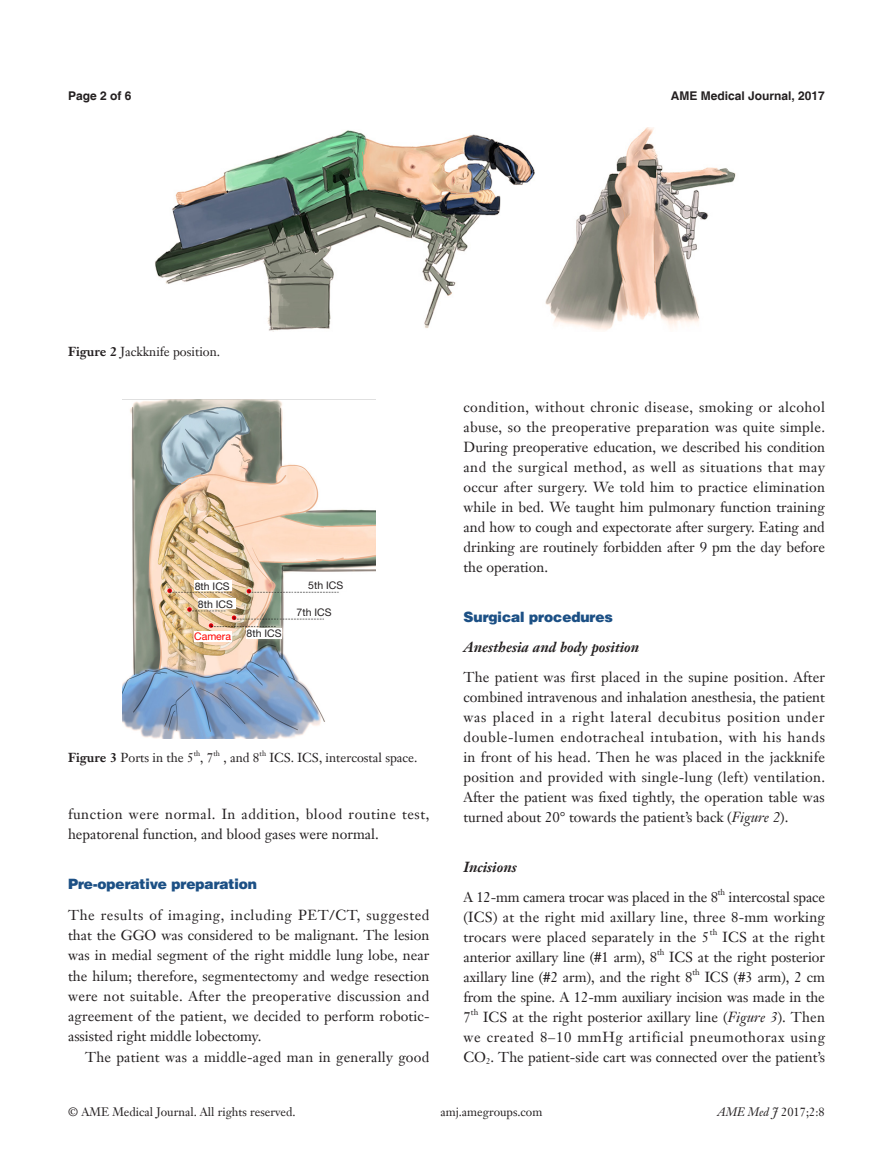
<style>
.page{position:relative;width:893px;height:1170px;background:#fff}
.page>*{position:absolute;margin:0;border:0;box-sizing:border-box;transform-origin:0 0}
.t1{font:14.25px/20px "Janson Text LT";color:#231f20;text-align:justify}
.t2{font:14.25px/20.2px "Janson Text LT";letter-spacing:.04em;color:#231f20}
.一级标题-6_5{font:900 14.25px "Helvetica";color:#1c5085}
.二级标题斜体-6_5{font:italic 700 14.25px "Janson Text LT";color:#231f20}
.t3{font:12.75px "Janson Text LT";color:#231f20}
.t4{font:12px "Janson Text LT";color:#231f20}
.t5{font:700 12px "Helvetica";color:#231f20}
.t6{font:10.5px "Helvetica Neue LT Pro";color:#231f20}
.t7{font:10.5px "Helvetica Neue LT Pro";color:#f00}
.t8{font:8.25px "Janson Text LT";color:#231f20}
.t9{font:7.5px "Janson Text LT";color:#231f20}
.s1{font-weight:700}
.s2{font-style:italic}
</style>
<div class="page">
<img style="left:155px;top:130px;width:380px;height:201px">
<img style="left:545px;top:128px;width:191px;height:203px">
<img style="left:122px;top:400px;width:253px;height:338px">
<div style="left:308px;top:580px;width:37px;height:10px;background:#fff"></div>
<div style="left:195px;top:580px;width:37px;height:11px;background:#fff"></div>
<div style="left:198px;top:598px;width:37px;height:11px;background:#fff"></div>
<div style="left:247px;top:628px;width:35px;height:10px;background:#fff"></div>
<div style="left:194px;top:631px;width:37px;height:10px;background:#fff"></div>
<div style="left:297px;top:606px;width:37px;height:11px;background:#fff"></div>
<p class="t5" style="left:68px;top:88px;width:65px">Page 2 of 6</p>
<p class="t5" style="left:671px;top:88px;width:156px">AME Medical Journal, 2017</p>
<p class="t3" style="left:68px;top:343px;width:154px"><span class="s1">Figure 2</span> Jackknife position.</p>
<p class="t6" style="left:195px;top:579px;width:37px">8th ICS</p>
<p class="t6" style="left:308px;top:578px;width:37px">5th ICS</p>
<p class="t6" style="left:198px;top:597px;width:37px">8th ICS</p>
<p class="t7" style="left:194px;top:629px;width:38px">Camera</p>
<p class="t6" style="left:247px;top:627px;width:37px">8th ICS</p>
<p class="t6" style="left:297px;top:605px;width:37px">7th ICS</p>
<p class="t3" style="left:68px;top:749px;width:127px"><span class="s1">Figure 3</span> Ports in the 5</p>
<p class="t9" style="left:194px;top:748px;width:8px">th</p>
<p class="t3" style="left:200px;top:749px;width:15px">, 7</p>
<p class="t9" style="left:213px;top:748px;width:8px">th</p>
<p class="t3" style="left:223px;top:749px;width:38px">, and 8</p>
<p class="t9" style="left:260px;top:748px;width:8px">th</p>
<p class="t3" style="left:269px;top:749px;width:149px">ICS. ICS, intercostal space.</p>
<p class="t2" style="left:68px;top:803px;width:363px">function were normal. In addition, blood routine test, hepatorenal function, and blood gases were normal.</p>
<p class="一级标题-6_5" style="left:68px;top:874px;width:190px">Pre-operative preparation</p>
<p class="t1" style="left:68px;top:904px;width:363px">The results of imaging, including PET/CT, suggested that the GGO was considered to be malignant. The lesion was in medial segment of the right middle lung lobe, near the hilum; therefore, segmentectomy and wedge resection were not suitable. After the preoperative discussion and agreement of the patient, we decided to perform robotic&shy;assisted right middle lobectomy.</p>
<p class="t1" style="left:85px;top:1046px;width:346px">The patient was a middle-aged man in generally good</p>
<p class="t1" style="left:463px;top:397px;width:363px">condition, without chronic disease, smoking or alcohol abuse, so the preoperative preparation was quite simple.<br>During preoperative education, we described his condition and the surgical method, as well as situations that may occur after surgery. We told him to practice elimination while in bed. We taught him pulmonary function training and how to cough and expectorate after surgery. Eating and drinking are routinely forbidden after 9 pm the day before the operation.</p>
<p class="一级标题-6_5" style="left:463px;top:607px;width:151px">Surgical procedures</p>
<p class="二级标题斜体-6_5" style="left:463px;top:637px;width:177px">Anesthesia and body position</p>
<p class="t1" style="left:463px;top:667px;width:363px">The patient was first placed in the supine position. After combined intravenous and inhalation anesthesia, the patient was placed in a right lateral decubitus position under double-lumen endotracheal intubation, with his hands in front of his head. Then he was placed in the jackknife position and provided with single-lung (left) ventilation.<br>After the patient was fixed tightly, the operation table was turned about 20° towards the patient’s back (<span class="s2">Figure 2</span>).</p>
<p class="二级标题斜体-6_5" style="left:463px;top:857px;width:55px">Incisions</p>
<p class="t1" style="left:463px;top:886px;width:256px">A 12-mm camera trocar was placed in the 8</p>
<p class="t8" style="left:718px;top:886px;width:9px">th</p>
<p class="t1" style="left:463px;top:886px;width:363px;text-indent:265px">intercostal space (ICS) at the right mid axillary line, three 8-mm working trocars were placed separately in the 5</p>
<p class="t8" style="left:710px;top:926px;width:9px">th</p>
<p class="t1" style="left:723px;top:926px;width:104px">ICS at the right</p>
<p class="t1" style="left:463px;top:946px;width:195px">anterior axillary line (#1 arm), 8</p>
<p class="t8" style="left:657px;top:946px;width:9px">th</p>
<p class="t1" style="left:463px;top:946px;width:363px;text-indent:206px">ICS at the right posterior axillary line (#2 arm), and the right 8</p>
<p class="t8" style="left:692px;top:966px;width:9px">th</p>
<p class="t1" style="left:463px;top:966px;width:363px;text-indent:241px">ICS (#3 arm), 2 cm from the spine. A 12-mm auxiliary incision was made in the 7</p>
<p class="t8" style="left:471px;top:1006px;width:9px">th</p>
<p class="t1" style="left:463px;top:1006px;width:363px;text-indent:20px">ICS at the right posterior axillary line (<span class="s2">Figure 3</span>). Then we created 8–10 mmHg artificial pneumothorax using CO<sub>2</sub>. The patient-side cart was connected over the patient’s</p>
<p class="t4" style="left:68px;top:1104px;width:229px">© AME Medical Journal. All rights reserved.</p>
<p class="t4" style="left:440px;top:1104px;width:103px">amj.amegroups.com</p>
<p class="t4" style="left:718px;top:1104px;width:109px"><span class="s2">AME Med J</span> 2017;2:8</p>
</div>
